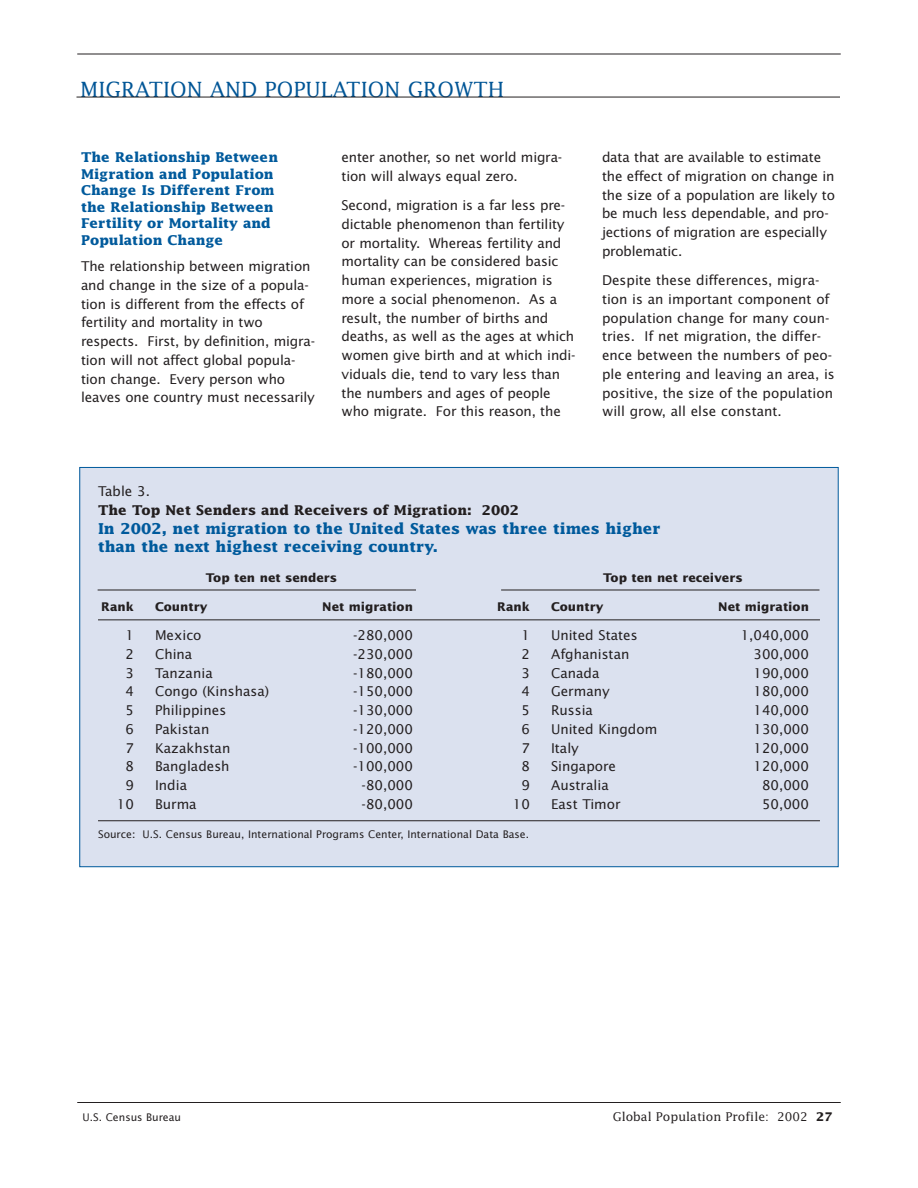
<style>
.page{position:relative;width:918px;height:1188px;background:#fff}
.page>*{position:absolute;margin:0;border:0;box-sizing:border-box;transform-origin:0 0}
.t1{font:21px "Lucida";color:#005596}
.t2{font:700 15px/18.8px "Lucida";color:#005a9c}
.t3{font:13.5px/18.8px "Lucida Sans";letter-spacing:-.015em;color:#231f20}
.t4{font:700 13.5px/16.5px "Lucida";color:#005a9c}
.t5{font:700 13.5px "Lucida";color:#231f20}
.t6{font:700 12px "Lucida Sans";color:#231f20}
.t7{font:12px "Lucida";color:#231f20}
.t8{font:10.5px "Lucida Sans";color:#231f20}
.s1{font-weight:700}
</style>
<div class="page">
<hr style="left:77px;top:54px;width:764px;height:1px;background:#231f20">
<hr style="left:77px;top:1102px;width:764px;height:1px;background:#231f20">
<hr style="left:76px;top:97px;width:764px;height:1px;background:#231f20">
<div style="left:80px;top:467px;width:758px;height:400px;background:#dbe1ef"></div>
<hr style="left:98px;top:620px;width:722px;height:1px;background:#231f20">
<hr style="left:98px;top:820px;width:722px;height:1px;background:#231f20">
<hr style="left:98px;top:590px;width:318px;height:1px;background:#231f20">
<hr style="left:501px;top:590px;width:318px;height:1px;background:#231f20">
<h1 class="t1" style="left:80px;top:81px;width:426px">MIGRATION AND POPULATION GROWTH</h1>
<p class="t4" style="left:81px;top:150px;width:199px">The Relationship Between<br>Migration and Population<br>Change Is Different From the Relationship Between<br>Fertility or Mortality and<br>Population Change</p>
<p class="t3" style="left:81px;top:258px;width:236px">The relationship between migration and change in the size of a popula&shy;tion is different from the effects of fertility and mortality in two respects. First, by definition, migra&shy;tion will not affect global popula&shy;tion change. Every person who leaves one country must necessarily</p>
<p class="t3" style="left:342px;top:149px;width:222px">enter another, so net world migra&shy;tion will always equal zero.</p>
<p class="t3" style="left:342px;top:197px;width:236px">Second, migration is a far less pre&shy;dictable phenomenon than fertility or mortality. Whereas fertility and mortality can be considered basic human experiences, migration is more a social phenomenon. As a result, the number of births and deaths, as well as the ages at which women give birth and at which indi&shy;viduals die, tend to vary less than the numbers and ages of people who migrate. For this reason, the</p>
<p class="t3" style="left:602px;top:149px;width:235px">data that are available to estimate the effect of migration on change in the size of a population are likely to be much less dependable, and pro&shy;jections of migration are especially problematic.</p>
<p class="t3" style="left:602px;top:272px;width:234px">Despite these differences, migra&shy;tion is an important component of population change for many coun&shy;tries. If net migration, the differ&shy;ence between the numbers of peo&shy;ple entering and leaving an area, is positive, the size of the population will grow, all else constant.</p>
<p class="t3" style="left:98px;top:483px;width:53px">Table 3.</p>
<p class="t5" style="left:98px;top:504px;width:423px">The Top Net Senders and Receivers of Migration: 2002</p>
<p class="t2" style="left:98px;top:520px;width:564px">In 2002, net migration to the United States was three times higher than the next highest receiving country.</p>
<p class="t6" style="left:206px;top:572px;width:133px">Top ten net senders</p>
<p class="t6" style="left:603px;top:572px;width:141px">Top ten net receivers</p>
<p class="t6" style="left:101px;top:602px;width:34px">Rank</p>
<p class="t6" style="left:155px;top:602px;width:54px">Country</p>
<p class="t6" style="left:322px;top:602px;width:92px">Net migration</p>
<p class="t6" style="left:497px;top:602px;width:34px">Rank</p>
<p class="t6" style="left:551px;top:602px;width:54px">Country</p>
<p class="t6" style="left:718px;top:602px;width:92px">Net migration</p>
<p class="t3" style="left:125px;top:627px;width:10px">1</p>
<p class="t3" style="left:155px;top:627px;width:48px">Mexico</p>
<p class="t3" style="left:353px;top:627px;width:61px">-280,000</p>
<p class="t3" style="left:521px;top:627px;width:10px">1</p>
<p class="t3" style="left:551px;top:627px;width:88px">United States</p>
<p class="t3" style="left:741px;top:627px;width:70px">1,040,000</p>
<p class="t3" style="left:125px;top:646px;width:10px">2</p>
<p class="t3" style="left:155px;top:646px;width:39px">China</p>
<p class="t3" style="left:353px;top:646px;width:61px">-230,000</p>
<p class="t3" style="left:521px;top:646px;width:10px">2</p>
<p class="t3" style="left:551px;top:646px;width:80px">Afghanistan</p>
<p class="t3" style="left:753px;top:646px;width:57px">300,000</p>
<p class="t3" style="left:125px;top:664px;width:10px">3</p>
<p class="t3" style="left:155px;top:664px;width:59px">Tanzania</p>
<p class="t3" style="left:353px;top:664px;width:61px">-180,000</p>
<p class="t3" style="left:521px;top:664px;width:10px">3</p>
<p class="t3" style="left:551px;top:664px;width:50px">Canada</p>
<p class="t3" style="left:754px;top:664px;width:57px">190,000</p>
<p class="t3" style="left:125px;top:683px;width:10px">4</p>
<p class="t3" style="left:155px;top:683px;width:116px">Congo (Kinshasa)</p>
<p class="t3" style="left:353px;top:683px;width:61px">-150,000</p>
<p class="t3" style="left:521px;top:683px;width:10px">4</p>
<p class="t3" style="left:551px;top:683px;width:60px">Germany</p>
<p class="t3" style="left:753px;top:683px;width:57px">180,000</p>
<p class="t3" style="left:125px;top:702px;width:10px">5</p>
<p class="t3" style="left:155px;top:702px;width:73px">Philippines</p>
<p class="t3" style="left:353px;top:702px;width:61px">-130,000</p>
<p class="t3" style="left:521px;top:702px;width:10px">5</p>
<p class="t3" style="left:551px;top:702px;width:44px">Russia</p>
<p class="t3" style="left:753px;top:702px;width:57px">140,000</p>
<p class="t3" style="left:125px;top:721px;width:10px">6</p>
<p class="t3" style="left:155px;top:721px;width:56px">Pakistan</p>
<p class="t3" style="left:353px;top:721px;width:61px">-120,000</p>
<p class="t3" style="left:521px;top:721px;width:10px">6</p>
<p class="t3" style="left:551px;top:721px;width:108px">United Kingdom</p>
<p class="t3" style="left:753px;top:721px;width:57px">130,000</p>
<p class="t3" style="left:125px;top:739px;width:10px">7</p>
<p class="t3" style="left:155px;top:739px;width:77px">Kazakhstan</p>
<p class="t3" style="left:353px;top:739px;width:61px">-100,000</p>
<p class="t3" style="left:521px;top:739px;width:10px">7</p>
<p class="t3" style="left:551px;top:739px;width:29px">Italy</p>
<p class="t3" style="left:753px;top:739px;width:57px">120,000</p>
<p class="t3" style="left:125px;top:758px;width:10px">8</p>
<p class="t3" style="left:155px;top:758px;width:76px">Bangladesh</p>
<p class="t3" style="left:353px;top:758px;width:61px">-100,000</p>
<p class="t3" style="left:521px;top:758px;width:10px">8</p>
<p class="t3" style="left:551px;top:758px;width:66px">Singapore</p>
<p class="t3" style="left:753px;top:758px;width:57px">120,000</p>
<p class="t3" style="left:125px;top:777px;width:10px">9</p>
<p class="t3" style="left:155px;top:777px;width:34px">India</p>
<p class="t3" style="left:362px;top:777px;width:53px">-80,000</p>
<p class="t3" style="left:521px;top:777px;width:10px">9</p>
<p class="t3" style="left:551px;top:777px;width:59px">Australia</p>
<p class="t3" style="left:762px;top:777px;width:48px">80,000</p>
<p class="t3" style="left:117px;top:796px;width:19px">10</p>
<p class="t3" style="left:155px;top:796px;width:43px">Burma</p>
<p class="t3" style="left:362px;top:796px;width:53px">-80,000</p>
<p class="t3" style="left:513px;top:796px;width:19px">10</p>
<p class="t3" style="left:551px;top:796px;width:71px">East Timor</p>
<p class="t3" style="left:762px;top:796px;width:48px">50,000</p>
<p class="t8" style="left:98px;top:830px;width:433px">Source: U.S. Census Bureau, International Programs Center, International Data Base.</p>
<p class="t8" style="left:82px;top:1113px;width:100px">U.S. Census Bureau</p>
<p class="t7" style="left:613px;top:1111px;width:221px">Global Population Profile: 2002 <span class="s1">27</span></p>
</div>
